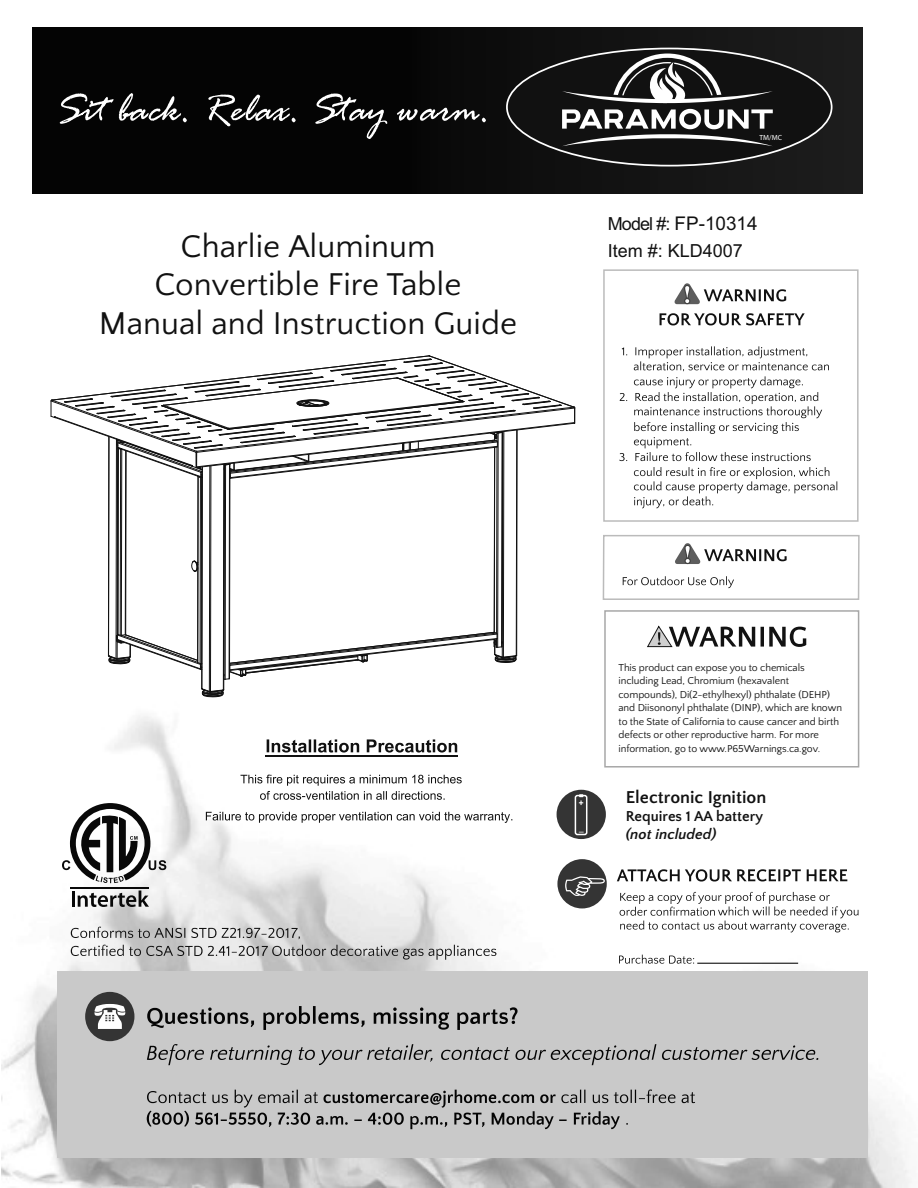
<style>
.page{position:relative;width:918px;height:1188px;background:#fff}
.page>*{position:absolute;margin:0;border:0;box-sizing:border-box;transform-origin:0 0}
.t1{font:33px/38.2px "Quattrocento Sans";color:#111;text-align:center}
.t2{font:18.9px "Arial";color:#111}
.t3{font:700 18px "Quattrocento Sans";color:#111}
.t4{font:18px "Arial";color:#111}
.t5{font:700 15px "Quattrocento Sans";color:#111}
.t6{font:italic 700 15px "Quattrocento Sans";color:#111}
.t7{font:10.5px/13.5px "Quattrocento Sans";letter-spacing:-.01em;color:#121212}
.t8{font:700 9.15px "Arial";color:#fff;scale:.9 1}
.t9{font:7.5px "Myriad Pro";color:#fff}
.t10{font:700 7.2px "Arial";color:#fff;scale:1.15 1}
.s1{font-size:18px}
</style>
<div class="page">
<div style="left:32px;top:27px;width:830px;height:166px;background:linear-gradient(to right,#000,#202020)"></div>
<img style="left:2px;top:651px;width:909px;height:536px">
<svg style="left:674px;top:283px;width:112px;height:22px"></svg>
<svg style="left:660px;top:313px;width:145px;height:12px"></svg>
<svg style="left:619px;top:346px;width:210px;height:115px"></svg>
<svg style="left:634px;top:467px;width:203px;height:41px"></svg>
<div style="left:603px;top:269px;width:256px;height:253px;border:2px solid #bbb"></div>
<svg style="left:675px;top:543px;width:112px;height:22px"></svg>
<svg style="left:623px;top:576px;width:111px;height:12px"></svg>
<div style="left:603px;top:535px;width:257px;height:65px;border:2px solid #bbb"></div>
<svg style="left:617px;top:869px;width:230px;height:13px"></svg>
<svg style="left:620px;top:892px;width:238px;height:41px"></svg>
<svg style="left:619px;top:955px;width:75px;height:9px"></svg>
<div style="left:557px;top:859px;width:50px;height:49px;background:#343434;border-radius:50%"></div>
<svg style="left:565px;top:876px;width:40px;height:20px"></svg>
<hr style="left:697px;top:963px;width:101px;height:1px;background:#111">
<svg style="left:267px;top:739px;width:190px;height:14px"></svg>
<svg style="left:241px;top:775px;width:221px;height:25px"></svg>
<svg style="left:206px;top:812px;width:306px;height:11px"></svg>
<hr style="left:266px;top:755px;width:192px;height:2px;background:#111">
<svg style="left:62px;top:803px;width:104px;height:80px"></svg>
<hr style="left:71px;top:887px;width:78px;height:2px;background:#090909">
<svg style="left:72px;top:891px;width:77px;height:16px"></svg>
<div style="left:58px;top:972px;width:810px;height:186px;background:#c9c9c9"></div>
<svg style="left:147px;top:1006px;width:371px;height:24px"></svg>
<svg style="left:147px;top:1044px;width:671px;height:21px"></svg>
<svg style="left:147px;top:1090px;width:548px;height:39px"></svg>
<div style="left:85px;top:992px;width:49px;height:49px;background:#343434;border-radius:50%"></div>
<svg style="left:95px;top:1004px;width:30px;height:25px"></svg>
<div style="left:557px;top:790px;width:49px;height:49px;background:#343434;border-radius:50%"></div>
<div style="left:575px;top:795px;width:12px;height:40px;border:2px solid #fff;border-radius:2px"></div>
<svg style="left:71px;top:927px;width:229px;height:12px;background:#b3b3b3"></svg>
<svg style="left:71px;top:945px;width:425px;height:15px;background:#b9b9b9"></svg>
<svg style="left:60px;top:93px;width:426px;height:46px;background:#252525"></svg>
<div style="left:507px;top:49px;width:325px;height:117px;background:#111;border-radius:50%"></div>
<svg style="left:562px;top:54px;width:211px;height:92px"></svg>
<svg style="left:50px;top:355px;width:526px;height:342px"></svg>
<div style="left:605px;top:611px;width:254px;height:156px;background:#fff"></div>
<div style="left:604px;top:610px;width:255px;height:158px;border:2px solid #a7a7a7"></div>
<svg style="left:647px;top:625px;width:159px;height:22px"></svg>
<p class="t9" style="left:760px;top:135px;width:24px">TM/MC</p>
<h2 class="t2" style="left:608px;top:217px;width:151px"><span class="s1">Model #:</span> FP-10314</h2>
<h1 class="t1" style="left:181px;top:230px;width:256px">Charlie Aluminum</h1>
<h3 class="t4" style="left:608px;top:244px;width:137px">Item #: KLD4007</h3>
<h1 class="t1" style="left:99px;top:268px;width:420px">Convertible Fire Table<br>Manual and Instruction Guide</h1>
<p class="t8" style="left:579px;top:797px;width:7px">+</p>
<p class="t10" style="left:579px;top:824px;width:5px">_</p>
<p class="t7" style="left:619px;top:661px;width:225px">This product can expose you to chemicals including Lead, Chromium (hexavalent compounds), Di(2-ethylhexyl) phthalate (DEHP) and Diisononyl phthalate (DINP), which are known to the State of California to cause cancer and birth defects or other reproductive harm. For more information, go to www.P65Warnings.ca.gov.</p>
<h3 class="t3" style="left:626px;top:790px;width:142px">Electronic Ignition</h3>
<h3 class="t5" style="left:626px;top:810px;width:139px">Requires 1 AA battery</h3>
<h3 class="t6" style="left:626px;top:828px;width:92px">(not included)</h3>
</div>
